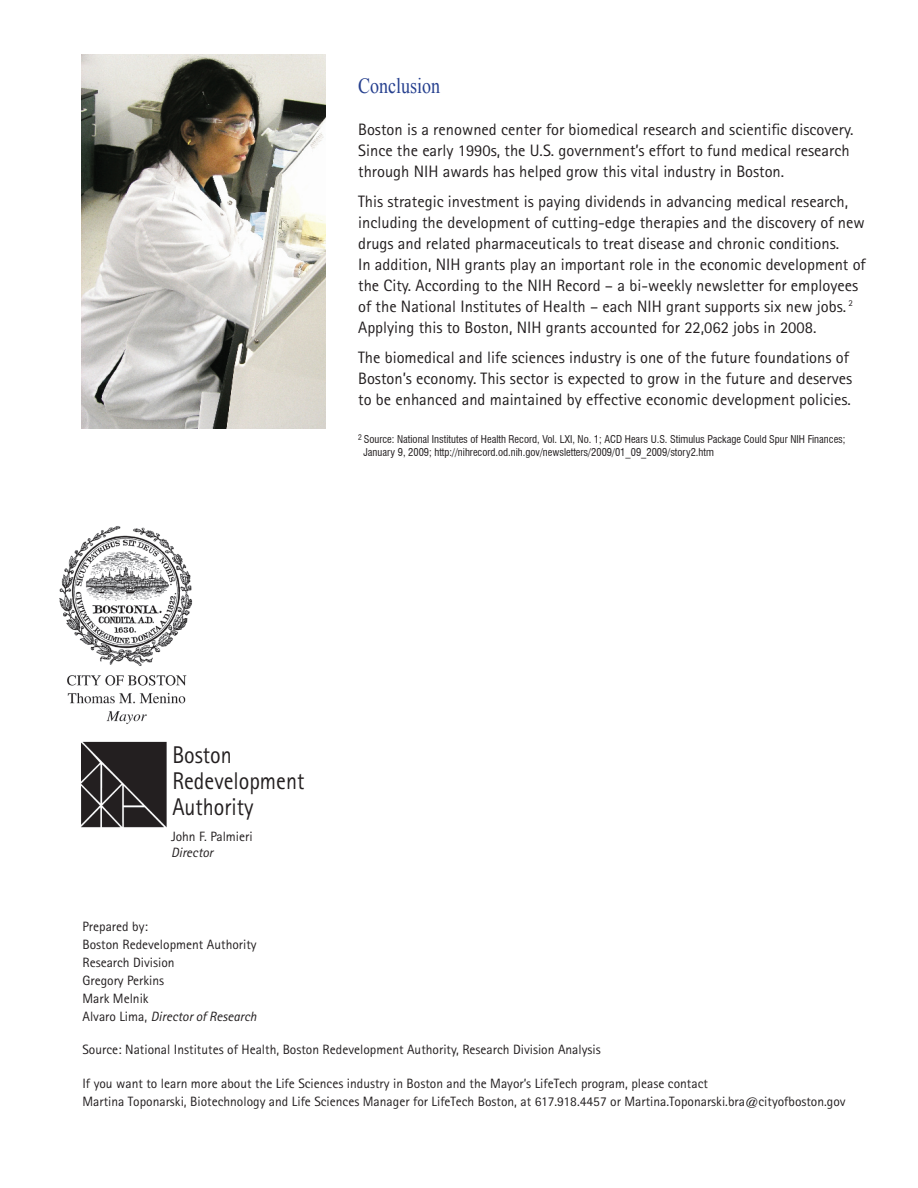
<style>
.page{position:relative;width:918px;height:1188px;background:#fff}
.page>*{position:absolute;margin:0;border:0;box-sizing:border-box;transform-origin:0 0}
.t1{font:24.15px/26.4px "Rotis Sans Serif";color:#231f20;scale:.91 1}
.t2{font:21.6px "Times New Roman";color:#253f8e;scale:.83 1}
.t3{font:16.5px/21px "Rotis Sans Serif";color:#231f20}
.t4{font:13.5px/18px "Rotis Sans Serif";color:#231f20}
.t5{font:italic 13.5px "Rotis Sans Serif";color:#231f20}
.t6{font:condensed 10.5px/12.6px "Swiss 721 BT";color:#231f20}
.s1{font-style:italic}
</style>
<div class="page">
<img style="left:81px;top:54px;width:245px;height:375px">
<img style="left:82px;top:741px;width:85px;height:87px">
<img style="left:59px;top:526px;width:134px;height:198px">
<h2 class="t2" style="left:358px;top:72px;width:100px">Conclusion</h2>
<p class="t3" style="left:358px;top:119px;width:497px">Boston is a renowned center for biomedical research and scientific discovery. since the early 1990s, the U.S. government’s effort to fund medical research through NIH awards has helped grow this vital industry in Boston.</p>
<p class="t3" style="left:358px;top:191px;width:509px">This strategic investment is paying dividends in advancing medical research, including the development of cutting-edge therapies and the discovery of new drugs and related pharmaceuticals to treat disease and chronic conditions.<br>In addition, NIH grants play an important role in the economic development of the City. According to the NIH Record – a bi-weekly newsletter for employees of the National Institutes of Health – each NIH grant supports six new jobs. <sup>2<br></sup>Applying this to Boston, NIH grants accounted for 22,062 jobs in 2008.</p>
<p class="t3" style="left:358px;top:347px;width:496px">The biomedical and life sciences industry is one of the future foundations of<br>Boston’s economy. This sector is expected to grow in the future and deserves to be enhanced and maintained by effective economic development policies.</p>
<p class="t6" style="left:363px;top:433px;width:484px;text-indent:-5px"><sup>2</sup> Source: National Institutes of Health Record, Vol. LXI, No. 1; ACD Hears U.S. Stimulus Package Could Spur NIH Finances;<br>January 9, 2009; http://nihrecord.od.nih.gov/newsletters/2009/01_09_2009/story2.htm</p>
<h1 class="t1" style="left:172px;top:741px;width:147px">Boston<br>Redevelopment<br>Authority</h1>
<p class="t4" style="left:171px;top:828px;width:83px">John F. Palmieri</p>
<p class="t5" style="left:171px;top:845px;width:44px">Director</p>
<p class="t4" style="left:82px;top:918px;width:176px">Prepared by:<br>Boston Redevelopment Authority<br>Research Division<br>Gregory Perkins<br>Mark Melnik<br>Alvaro Lima, <span class="s1">Director of Research</span></p>
<p class="t4" style="left:82px;top:1040px;width:520px">Source: National Institutes of Health, Boston Redevelopment Authority, Research Division Analysis</p>
<p class="t4" style="left:82px;top:1074px;width:765px">If you want to learn more about the Life Sciences industry in Boston and the Mayor’s LifeTech program, please contact<br>Martina Toponarski, Biotechnology and Life Sciences Manager for LifeTech Boston, at 617.918.4457 or Martina.Toponarski.bra@cityofboston.gov</p>
</div>
